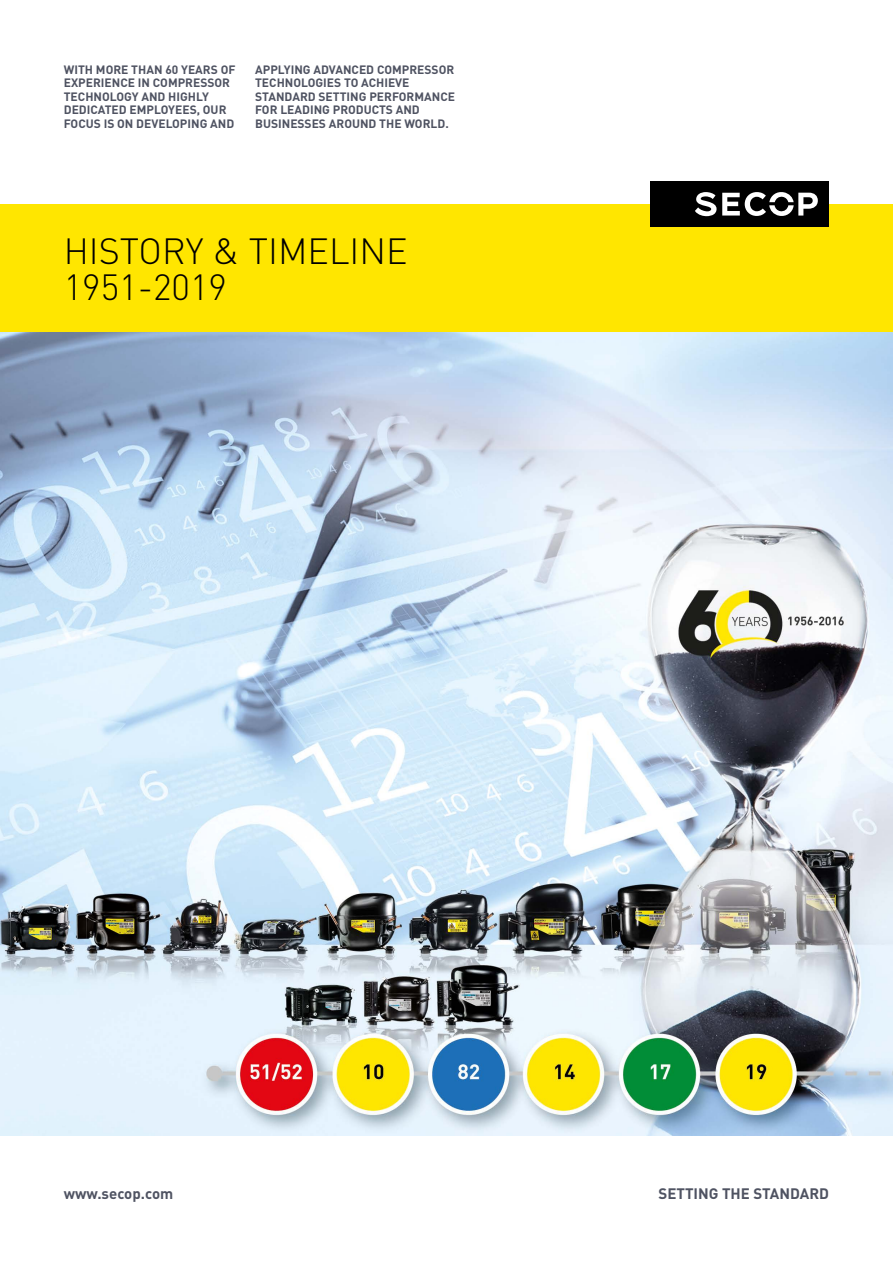
<style>
.page{position:relative;width:893px;height:1263px;background:#fff}
.page>*{position:absolute;margin:0;border:0;box-sizing:border-box;transform-origin:0 0}
.t1{font:300 36px/36px "DIN";color:#000}
.t2{font:700 15px "DIN";color:#4f5362}
.t3{font:700 12px/13.5px "DIN";color:#4f5362}
</style>
<div class="page">
<img style="left:0;top:332px;width:893px;height:803px">
<div style="left:0;top:204px;width:893px;height:128px;background:#ffe600"></div>
<div style="left:651px;top:181px;width:178px;height:46px;background:#000"></div>
<svg style="left:695px;top:192px;width:123px;height:25px"></svg>
<p class="t3" style="left:64px;top:62px;width:173px">WITH MORE THAN 60 YEARS OF<br>EXPERIENCE IN COMPRESSOR<br>TECHNOLOGY AND HIGHLY<br>DEDICATED EMPLOYEES, OUR<br>FOCUS IS ON DEVELOPING AND</p>
<p class="t3" style="left:255px;top:62px;width:201px">APPLYING ADVANCED COMPRESSOR<br>TECHNOLOGIES TO ACHIEVE<br>STANDARD SETTING PERFORMANCE<br>FOR LEADING PRODUCTS AND<br>BUSINESSES AROUND THE WORLD.</p>
<h1 class="t1" style="left:64px;top:233px;width:345px">HISTORY &amp; TIMELINE<br>1951-2019</h1>
<p class="t2" style="left:64px;top:1184px;width:111px">www.secop.com</p>
<p class="t2" style="left:658px;top:1184px;width:172px">SETTING THE STANDARD</p>
</div>
